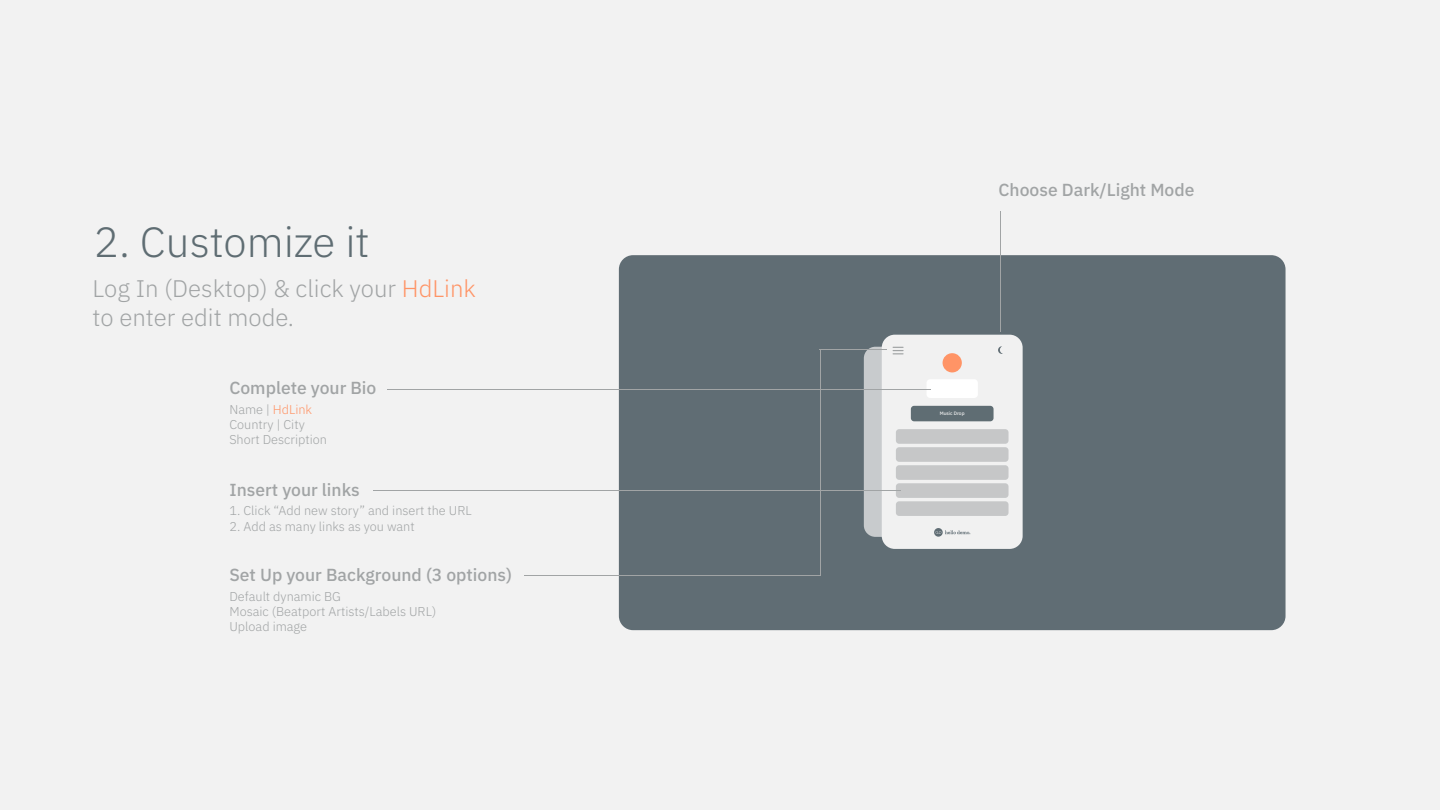
<style>
.page{position:relative;width:1440px;height:810px;background:#f2f2f2}
.page>*{position:absolute;margin:0;border:0;box-sizing:border-box;transform-origin:0 0}
.t1{font:300 42.15px "IBM Plex Sans";color:#5f6d73}
.t2{font:300 24px/28.8px "IBM Plex Sans";color:#a1a4a5}
.t3{font:500 17.48px "IBM Plex Sans";color:#a1a4a5}
.t4{font:300 12.75px/15.3px "IBM Plex Sans";color:#a1a4a5}
.t5{font:500 4.88px "IBM Plex Sans";color:#f1f1f1}
.s1{color:#ff9466}
</style>
<div class="page">
<div style="left:619px;top:255px;width:667px;height:375px;background:#606d74;border-radius:14px"></div>
<div style="left:864px;top:347px;width:125px;height:190px;background:#c8cbcd;border-radius:12px"></div>
<div style="left:882px;top:335px;width:141px;height:214px;background:#f1f1f1;border-radius:13px"></div>
<div style="left:943px;top:353px;width:19px;height:19px;background:#ff9466;border-radius:50%"></div>
<div style="left:927px;top:379px;width:51px;height:19px;background:#fff;border-radius:4px"></div>
<div style="left:911px;top:406px;width:83px;height:15px;background:#5f6d73;border-radius:3px"></div>
<div style="left:896px;top:429px;width:113px;height:15px;background:#c6c7c8;border-radius:3px"></div>
<div style="left:896px;top:447px;width:113px;height:15px;background:#c6c7c8;border-radius:3px"></div>
<div style="left:896px;top:465px;width:113px;height:15px;background:#c6c7c8;border-radius:3px"></div>
<div style="left:896px;top:483px;width:113px;height:15px;background:#c6c7c8;border-radius:3px"></div>
<div style="left:896px;top:501px;width:113px;height:15px;background:#c6c7c8;border-radius:3px"></div>
<svg style="left:934px;top:528px;width:9px;height:9px"></svg>
<svg style="left:935px;top:530px;width:35px;height:4px"></svg>
<hr style="left:388px;top:389px;width:543px;height:1px;background:#a1a4a5">
<hr style="left:524px;top:575px;width:296px;height:1px;background:#a1a4a5">
<hr style="left:820px;top:350px;width:67px;height:1px;background:#a1a4a5">
<hr style="left:820px;top:350px;width:1px;height:226px;background:#a1a4a5">
<hr style="left:1000px;top:212px;width:1px;height:120px;background:#a1a4a5">
<svg style="left:893px;top:347px;width:11px;height:7px"></svg>
<hr style="left:373px;top:491px;width:527px;height:1px;background:#a1a4a5">
<svg style="left:998px;top:346px;width:5px;height:8px"></svg>
<h1 class="t1" style="left:94px;top:210px;width:277px">2. Customize it</h1>
<h2 class="t2" style="left:93px;top:272px;width:385px">Log In (Desktop) &amp; click your <span class="s1">HdLink </span>to enter edit mode.</h2>
<h3 class="t3" style="left:229px;top:374px;width:149px">Complete your Bio</h3>
<p class="t4" style="left:229px;top:400px;width:99px">Name | <span class="s1">HdLink<br></span>Country | City<br>Short Description</p>
<h3 class="t3" style="left:229px;top:476px;width:132px">Insert your links</h3>
<p class="t4" style="left:229px;top:502px;width:244px">1. Click “Add new story” and insert the URL</p>
<p class="t4" style="left:229px;top:517px;width:187px">2. Add as many links as you want</p>
<h3 class="t3" style="left:229px;top:561px;width:284px">Set Up your Background (3 options)</h3>
<p class="t4" style="left:229px;top:588px;width:208px">Default dynamic BG<br>Mosaic (Beatport Artists/Labels URL)<br>Upload image</p>
<h3 class="t3" style="left:999px;top:177px;width:197px">Choose Dark/Light Mode</h3>
<p class="t5" style="left:940px;top:410px;width:26px">Music Drop</p>
</div>
